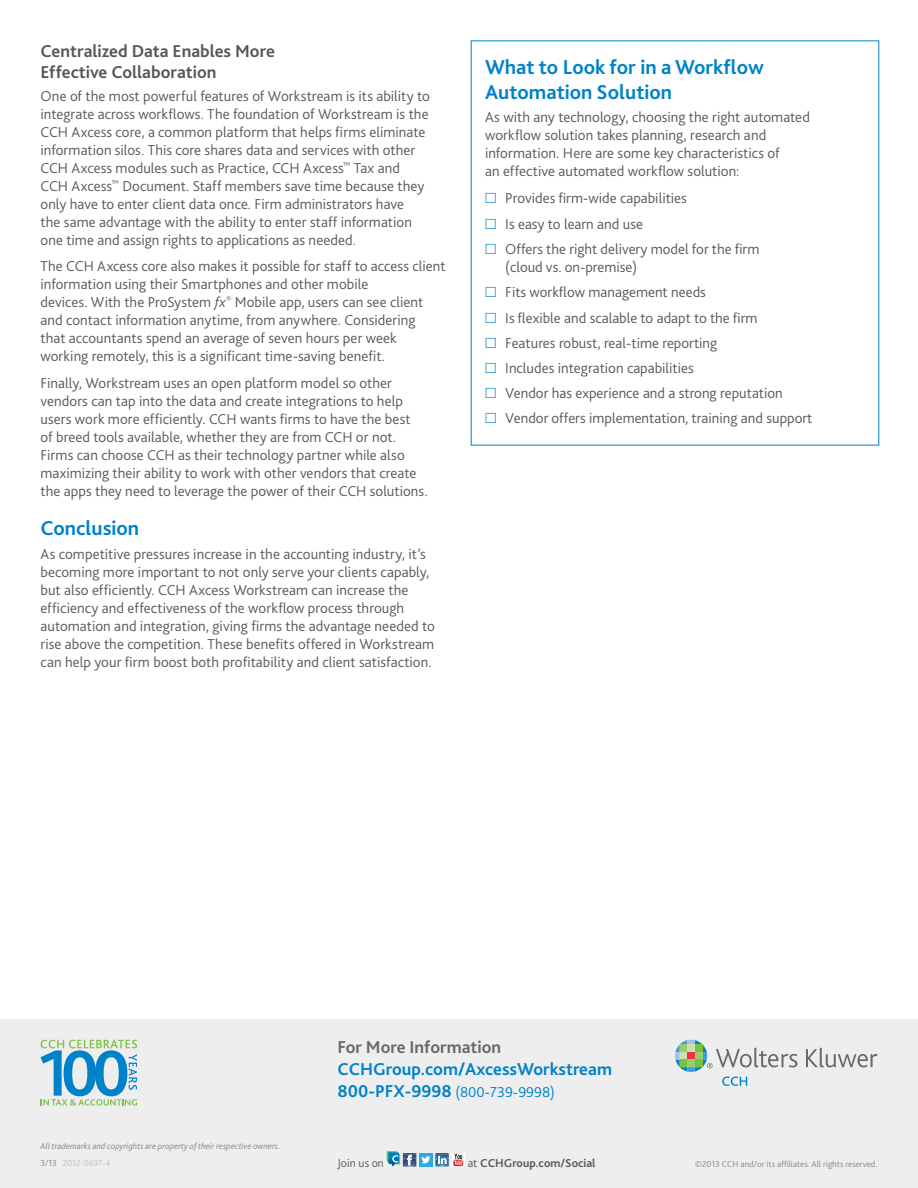
<style>
.page{position:relative;width:918px;height:1188px;background:#fff}
.page>*{position:absolute;margin:0;border:0;box-sizing:border-box;transform-origin:0 0}
.CS_Heading_1{font:700 21px/25.2px "Bliss 2";color:#0082c8}
.CS_Heading_3{font:700 18px/21.6px "Bliss 2";color:#57585a}
.More_Info{font:700 18px/21.6px "Bliss 2";color:#0082c8}
.body_-_balance_lines{font:300 15px/18px "Bliss 2";color:#57585a}
.More_Info-2{font:300 15px "Bliss 2";color:#0082c8}
.Disclaimer{font:700 12px "Bliss 2";color:#57585a}
.Disclaimer-2{font:300 12px "Bliss 2";color:#57585a}
.t1{font:italic 300 9px "Bliss 2";color:#848689}
.t2{font:300 9px "Bliss 2";color:#848689}
.ACS_Date_Copyright{font:300 9px "Bliss 2";color:#bfc0c3}
.s1{font-style:italic}
.s2{font-family:"European Pi Three";font-weight:400;font-size:13.5px;color:#0082c8}
.s3{color:#848689}
.s4{color:#69696c}
.s5{font-weight:700;font-size:18px}
.s6{font-weight:300}
</style>
<div class="page">
<div style="left:0;top:1019px;width:918px;height:169px;background:#eeeeef"></div>
<svg style="left:806px;top:1048px;width:71px;height:19px"></svg>
<svg style="left:675px;top:1040px;width:122px;height:46px"></svg>
<svg style="left:387px;top:1151px;width:10px;height:10px"></svg>
<svg style="left:452px;top:1153px;width:13px;height:14px"></svg>
<svg style="left:387px;top:1153px;width:76px;height:14px"></svg>
<svg style="left:41px;top:1040px;width:96px;height:66px"></svg>
<p class="CS_Heading_3" style="left:40px;top:39px;width:236px">Centralized Data Enables More<br>Effective Collaboration</p>
<p class="body_-_balance_lines" style="left:40px;top:86px;width:391px">One of the most powerful features of Workstream is its ability to integrate across workflows. The foundation of Workstream is the CCH Axcess core, a common platform that helps firms eliminate information silos. This core shares data and services with other CCH Axcess modules such as Practice, CCH Axcess<sup>™</sup> Tax and CCH Axcess<sup>™</sup> Document. Staff members save time because they only have to enter client data once. Firm administrators have<br>the same advantage with the ability to enter staff information one time and assign rights to applications as needed.</p>
<p class="body_-_balance_lines" style="left:40px;top:257px;width:407px">The CCH Axcess core also makes it possible for staff to access client information using their Smartphones and other mobile<br>devices. With the ProSystem <span class="s1">fx</span><sup>®</sup> Mobile app, users can see client and contact information anytime, from anywhere. Considering<br>that accountants spend an average of seven hours per week working remotely, this is a significant time‑saving benefit.</p>
<p class="body_-_balance_lines" style="left:40px;top:374px;width:389px">Finally, Workstream uses an open platform model so other vendors can tap into the data and create integrations to help users work more efficiently. CCH wants firms to have the best<br>of breed tools available, whether they are from CCH or not.<br>Firms can choose CCH as their technology partner while also maximizing their ability to work with other vendors that create the apps they need to leverage the power of their CCH solutions.</p>
<p class="CS_Heading_1" style="left:40px;top:515px;width:100px">Conclusion</p>
<p class="body_-_balance_lines" style="left:40px;top:544px;width:396px">As competitive pressures increase in the accounting industry, it’s becoming more important to not only serve your clients capably, but also efficiently. CCH Axcess Workstream can increase the efficiency and effectiveness of the workflow process through automation and integration, giving firms the advantage needed to rise above the competition. These benefits offered in Workstream can help your firm boost both profitability and client satisfaction.</p>
<p class="CS_Heading_1" style="left:485px;top:54px;width:280px">What to Look for in a Workflow<br>Automation Solution</p>
<p class="body_-_balance_lines" style="left:485px;top:108px;width:326px">As with any technology, choosing the right automated workflow solution takes planning, research and information. Here are some key characteristics of<br>an effective automated workflow solution:</p>
<p class="body_-_balance_lines" style="left:485px;top:189px;width:203px"><span class="s2">;</span> Provides firm‑wide capabilities</p>
<p class="body_-_balance_lines" style="left:485px;top:214px;width:159px"><span class="s2">;</span> Is easy to learn and use</p>
<p class="body_-_balance_lines" style="left:505px;top:239px;width:256px;line-height:18.5px;text-indent:-20px"><span class="s2">;</span> Offers the right delivery model for the firm (cloud vs. on‑premise)</p>
<p class="body_-_balance_lines" style="left:485px;top:283px;width:222px"><span class="s2">;</span> Fits workflow management needs</p>
<p class="body_-_balance_lines" style="left:485px;top:308px;width:274px"><span class="s2">;</span> Is flexible and scalable to adapt to the firm</p>
<p class="body_-_balance_lines" style="left:485px;top:333px;width:234px"><span class="s2">;</span> Features robust, real‑time reporting</p>
<p class="body_-_balance_lines" style="left:485px;top:359px;width:210px"><span class="s2">;</span> Includes integration capabilities</p>
<p class="body_-_balance_lines" style="left:485px;top:384px;width:299px"><span class="s2">;</span> Vendor has experience and a strong reputation</p>
<p class="body_-_balance_lines" style="left:485px;top:409px;width:329px"><span class="s2">;</span> Vendor offers implementation, training and support</p>
<p class="t1" style="left:40px;top:1140px;width:241px">All trademarks and copyrights are property of their respective owners.</p>
<p class="ACS_Date_Copyright" style="left:40px;top:1158px;width:72px"><span class="s3">3/13</span> 2012-0697-4</p>
<p class="More_Info" style="left:338px;top:1036px;width:276px"><span class="s4">For More Information<br></span>CCHGroup.com/AxcessWorkstream</p>
<p class="More_Info-2" style="left:338px;top:1082px;width:219px"><span class="s5">800-PFX-9998</span> (800-739-9998)</p>
<p class="Disclaimer-2" style="left:338px;top:1155px;width:48px">Join us on</p>
<p class="Disclaimer" style="left:468px;top:1155px;width:129px"><span class="s6">at</span> CCHGroup.com/Social</p>
<p class="t2" style="left:695px;top:1158px;width:184px">©2013 CCH and/or its affiliates. All rights reserved.</p>
</div>
